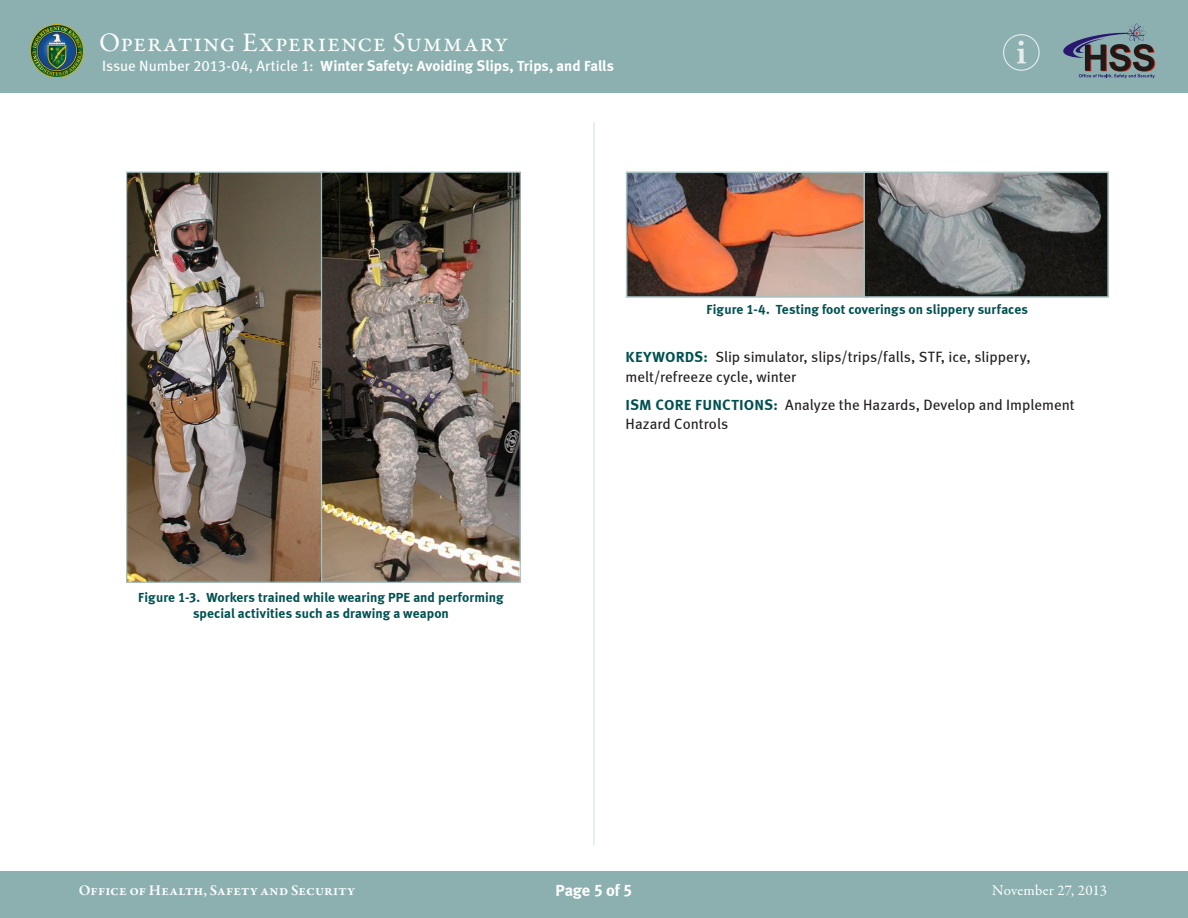
<style>
.page{position:relative;width:1188px;height:918px;background:#fff}
.page>*{position:absolute;margin:0;border:0;box-sizing:border-box;transform-origin:0 0}
.t1{font:27px "Garamond Premr Pro";letter-spacing:.04em;color:#fff}
.t2{font:16.5px "Meta Bold LF";letter-spacing:-.01em;color:#fff}
.Heading{font:15px/19.8px "Meta Book LF";color:#231f20}
.Header_subheadline{font:15px "Meta Bold LF";color:#fff}
.Regular_Text_Left_Ju{font:15px/19.5px "Meta Book LF";color:#231f20}
.t3{font:600 15px "Garamond Premr Pro";letter-spacing:.01em;color:#fff}
.t4{font:15px "Garamond Premr Pro";letter-spacing:.01em;color:#fff}
.Captions_-_jn{font:13.5px/16px "Meta Bold LF";letter-spacing:.005em;color:#005050;text-align:center}
.s1{font-family:"Meta Book LF"}
.s2{font-family:"Meta Bold LF Caps";color:#005050}
</style>
<div class="page">
<div style="left:0;top:0;width:1188px;height:92px;background:#8cb0b0"></div>
<div style="left:0;top:872px;width:1188px;height:46px;background:#8cb0b0"></div>
<img style="left:30px;top:24px;width:54px;height:54px">
<hr style="left:593px;top:123px;width:2px;height:722px;background:#dfe9e9">
<svg style="left:1063px;top:24px;width:92px;height:54px"></svg>
<img style="left:128px;top:174px;width:193px;height:407px">
<img style="left:323px;top:174px;width:196px;height:407px">
<div style="left:321px;top:172px;width:200px;height:411px;border:1px solid #a6c1c2"></div>
<img style="left:629px;top:175px;width:234px;height:120px">
<div style="left:626px;top:172px;width:243px;height:126px;border:2px solid #a6c1c2"></div>
<img style="left:866px;top:175px;width:240px;height:120px">
<div style="left:863px;top:172px;width:246px;height:126px;border:2px solid #a6c1c2"></div>
<div style="left:1003px;top:34px;width:37px;height:37px;border:1px solid #e6eded;border-radius:50%"></div>
<svg style="left:1017px;top:41px;width:9px;height:22px"></svg>
<h1 class="t1" style="left:99px;top:26px;width:408px">Operating Experience Summary</h1>
<p class="Header_subheadline" style="left:102px;top:57px;width:514px"><span class="s1">Issue Number 2013-04, Article 1:</span> Winter Safety: Avoiding Slips, Trips, and Falls</p>
<p class="Captions_-_jn" style="left:138px;top:589px;width:367px">Figure 1-3. Workers trained while wearing PPE and performing special activities such as drawing a weapon</p>
<p class="Captions_-_jn" style="left:707px;top:301px;width:323px">Figure 1-4. Testing foot coverings on slippery surfaces</p>
<p class="Heading" style="left:626px;top:346px;width:407px"><span class="s2">KEYWORDS:</span> Slip simulator, slips/trips/falls, STF, ice, slippery, melt/refreeze cycle, winter</p>
<p class="Regular_Text_Left_Ju" style="left:626px;top:395px;width:451px"><span class="s2">ISM CORE FUNCTIONS:</span> Analyze the Hazards, Develop and Implement<br>Hazard Controls</p>
<p class="t2" style="left:555px;top:880px;width:79px">Page 5 of 5</p>
<p class="t3" style="left:79px;top:881px;width:278px">Office of Health, Safety and Security</p>
<p class="t4" style="left:992px;top:881px;width:116px">November 27, 2013</p>
</div>
